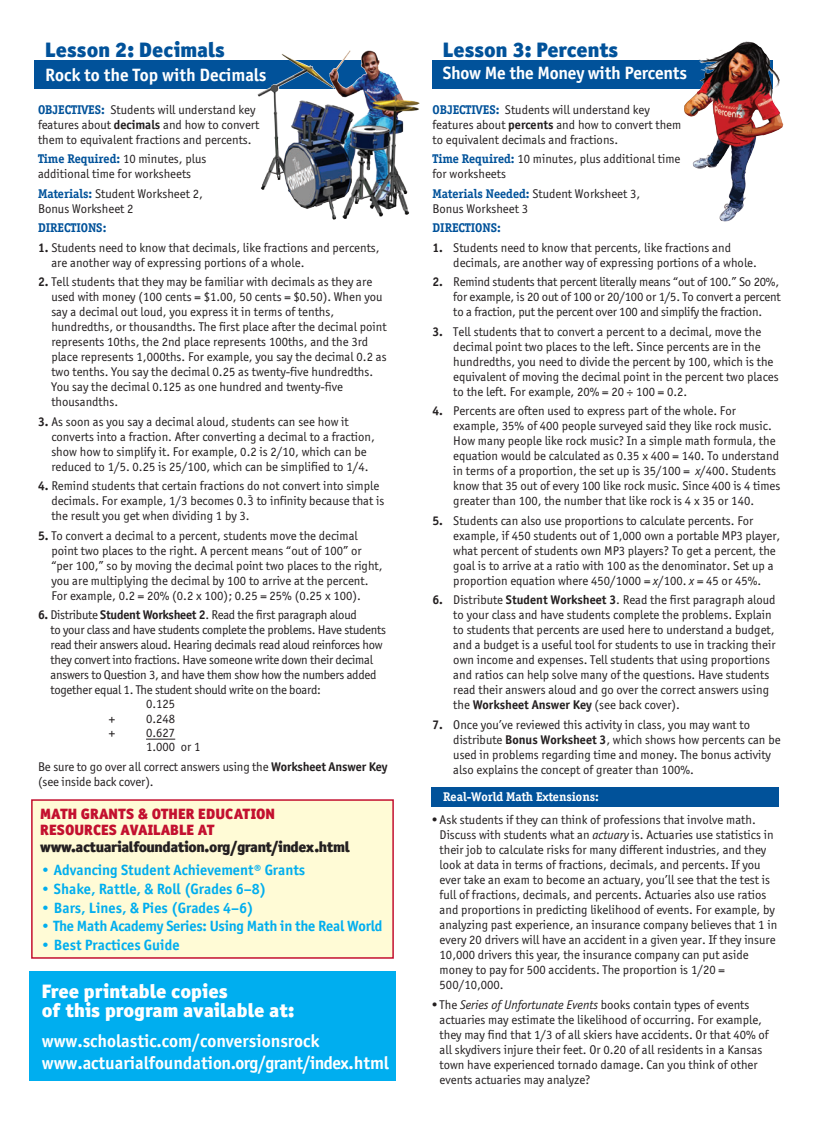
<style>
.page{position:relative;width:824px;height:1121px;background:#fff}
.page>*{position:absolute;margin:0;border:0;box-sizing:border-box;transform-origin:0 0}
.t1{font:900 21px "Officina San ITC";color:#01529a}
.t2{font:900 19.5px/19.5px "Officina San ITC";color:#fff}
.t3{font:700 18px/22.4px "Officina Sans";color:#fff}
.t4{font:700 15px "Officina Sans";color:#00aeef}
.t5{font:900 15px/16.5px "Officina San ITC";color:#c3102f}
.t6{font:900 15px "Officina San ITC";letter-spacing:-.03em;color:#231f20}
.t7{font:12.75px/15px "Officina Sans";color:#231f20}
.t8{font:12.75px "Officina Sans";letter-spacing:-.02em;color:#231f20}
.t9{font:700 12.75px "Officina Serif";color:#fff}
.t10{font:700 12.75px "Officina Serif";color:#01529a}
.s1{font-family:"Officina Serif";font-weight:700;color:#01529a}
.s2{font-weight:700}
.s3{font-family:"Officina Serif";font-weight:700}
.s4{font-family:"Officina San ITC";font-weight:900}
.s5{font-style:italic}
.s6{font-family:"Helvetica"}
</style>
<div class="page">
<div style="left:432px;top:787px;width:347px;height:20px;background:#01529a"></div>
<div style="left:32px;top:800px;width:361px;height:158px;background:#fffbd6"></div>
<div style="left:31px;top:799px;width:363px;height:159px;border:2px solid #c3102f"></div>
<svg style="left:146px;top:739px;width:29px;height:1px"></svg>
<div style="left:34px;top:60px;width:340px;height:29px;background:#01529a"></div>
<div style="left:29px;top:971px;width:366px;height:109px;background:#00aeef"></div>
<div style="left:432px;top:60px;width:340px;height:29px;background:#01529a"></div>
<img style="left:700px;top:43px;width:75px;height:178px">
<img style="left:272px;top:134px;width:137px;height:83px">
<h1 class="t1" style="left:45px;top:42px;width:181px">Lesson 2: Decimals</h1>
<h3 class="t3" style="left:45px;top:63px;width:223px">Rock to the Top with Decimals</h3>
<p class="t7" style="left:38px;top:102px;width:223px"><span class="s1">OBJECTIVES:</span> Students will understand key features about <span class="s2">decimals</span> and how to convert them to equivalent fractions and percents.</p>
<p class="t7" style="left:38px;top:151px;width:170px"><span class="s1">Time Required:</span> 10 minutes, plus additional time for worksheets</p>
<p class="t7" style="left:38px;top:186px;width:166px"><span class="s1">Materials:</span> Student Worksheet 2,<br>Bonus Worksheet 2</p>
<p class="t10" style="left:38px;top:220px;width:70px">DIRECTIONS:</p>
<p class="t7" style="left:51px;top:240px;width:330px;text-indent:-13px"><span class="s3">1.</span> Students need to know that decimals, like fractions and percents, are another way of expressing portions of a whole.</p>
<p class="t7" style="left:51px;top:274px;width:337px;text-indent:-13px"><span class="s3">2.</span> Tell students that they may be familiar with decimals as they are used with money (100 cents = $1.00, 50 cents = $0.50). When you say a decimal out loud, you express it in terms of tenths, hundredths, or thousandths. The first place after the decimal point represents 10ths, the 2nd place represents 100ths, and the 3rd place represents 1,000ths. For example, you say the decimal 0.2 as two tenths. You say the decimal 0.25 as twenty-five hundredths.<br>You say the decimal 0.125 as one hundred and twenty-five thousandths.</p>
<p class="t7" style="left:51px;top:413px;width:325px;text-indent:-13px"><span class="s3">3.</span> As soon as you say a decimal aloud, students can see how it converts into a fraction. After converting a decimal to a fraction, show how to simplify it. For example, 0.2 is 2/10, which can be reduced to 1/5. 0.25 is 25/100, which can be simplified to 1/4.</p>
<p class="t7" style="left:51px;top:478px;width:334px;text-indent:-13px"><span class="s3">4.</span> Remind students that certain fractions do not convert into simple decimals. For example, 1/3 becomes 0.<sup>¯</sup>3 to infinity because that is the result you get when dividing 1 by 3.</p>
<p class="t7" style="left:51px;top:528px;width:333px;text-indent:-13px"><span class="s3">5.</span> To convert a decimal to a percent, students move the decimal point two places to the right. A percent means “out of 100” or “per 100,” so by moving the decimal point two places to the right, you are multiplying the decimal by 100 to arrive at the percent.<br>For example, 0.2 = 20% (0.2 x 100); 0.25 = 25% (0.25 x 100).</p>
<p class="t8" style="left:38px;top:607px;width:320px"><span class="s3">6.</span> Distribute <span class="s2">Student Worksheet 2</span>. Read the first paragraph aloud</p>
<p class="t8" style="left:50px;top:622px;width:337px">to your class and have students complete the problems. Have students</p>
<p class="t8" style="left:50px;top:637px;width:333px">read their answers aloud. Hearing decimals read aloud reinforces how</p>
<p class="t8" style="left:50px;top:652px;width:324px">they convert into fractions. Have someone write down their decimal</p>
<p class="t8" style="left:50px;top:667px;width:327px">answers to Question 3, and have them show how the numbers added</p>
<p class="t8" style="left:50px;top:682px;width:272px">together equal 1. The student should write on the board:</p>
<p class="t7" style="left:146px;top:696px;width:31px">0.125</p>
<p class="t7" style="left:109px;top:711px;width:8px">+</p>
<p class="t7" style="left:146px;top:711px;width:31px">0.248</p>
<p class="t7" style="left:109px;top:725px;width:8px">+</p>
<p class="t7" style="left:146px;top:725px;width:56px;line-height:14.2px">0.627<br>1.000 or 1</p>
<p class="t7" style="left:38px;top:759px;width:351px">Be sure to go over all correct answers using the <span class="s2">Worksheet Answer Key </span>(see inside back cover).</p>
<p class="t5" style="left:40px;top:807px;width:236px">MATH GRANTS &amp; OTHER EDUCATION<br>RESOURCES AVAILABLE AT</p>
<p class="t6" style="left:40px;top:841px;width:311px">www.actuarialfoundation.org/grant/index.html</p>
<p class="t4" style="left:40px;top:861px;width:266px"><span class="s4">•</span> Advancing Student Achievement® Grants</p>
<p class="t4" style="left:40px;top:880px;width:228px"><span class="s4">•</span> Shake, Rattle, &amp; Roll (Grades 6–8)</p>
<p class="t4" style="left:40px;top:898px;width:215px"><span class="s4">•</span> Bars, Lines, &amp; Pies (Grades 4–6)</p>
<p class="t4" style="left:40px;top:917px;width:343px"><span class="s4">•</span> The Math Academy Series: Using Math in the Real World</p>
<p class="t4" style="left:40px;top:936px;width:141px"><span class="s4">•</span> Best Practices Guide</p>
<h2 class="t2" style="left:42px;top:983px;width:254px">Free printable copies<br>of this program available at:</h2>
<h3 class="t3" style="left:42px;top:1029px;width:349px">www.scholastic.com/conversionsrock www.actuarialfoundation.org/grant/index.html</h3>
<h1 class="t1" style="left:442px;top:42px;width:177px">Lesson 3: Percents</h1>
<h3 class="t3" style="left:442px;top:62px;width:246px">Show Me the Money with Percents</h3>
<p class="t7" style="left:432px;top:102px;width:250px"><span class="s1">OBJECTIVES:</span> Students will understand key features about <span class="s2">percents</span> and how to convert them to equivalent decimals and fractions.</p>
<p class="t7" style="left:432px;top:151px;width:249px"><span class="s1">Time Required:</span> 10 minutes, plus additional time for worksheets</p>
<p class="t7" style="left:432px;top:186px;width:209px"><span class="s1">Materials Needed:</span> Student Worksheet 3,<br>Bonus Worksheet 3</p>
<p class="t10" style="left:432px;top:220px;width:70px">DIRECTIONS:</p>
<p class="t7" style="left:453px;top:240px;width:305px;text-indent:-21px"><span class="s3">1.</span> Students need to know that percents, like fractions and decimals, are another way of expressing portions of a whole.</p>
<p class="t7" style="left:453px;top:274px;width:329px;text-indent:-21px"><span class="s3">2.</span> Remind students that percent literally means “out of 100.” So 20%, for example, is 20 out of 100 or 20/100 or 1/5. To convert a percent to a fraction, put the percent over 100 and simplify the fraction.</p>
<p class="t7" style="left:453px;top:323px;width:327px;text-indent:-21px"><span class="s3">3.</span> Tell students that to convert a percent to a decimal, move the decimal point two places to the left. Since percents are in the hundredths, you need to divide the percent by 100, which is the equivalent of moving the decimal point in the percent two places to the left. For example, 20% = 20 ÷ 100 = 0.2.</p>
<p class="t7" style="left:453px;top:403px;width:328px;text-indent:-21px"><span class="s3">4.</span> Percents are often used to express part of the whole. For example, 35% of 400 people surveyed said they like rock music.<br>How many people like rock music? In a simple math formula, the equation would be calculated as 0.35 x 400 = 140. To understand in terms of a proportion, the set up is 35/100 = <span class="s5">x</span>/400. Students know that 35 out of every 100 like rock music. Since 400 is 4 times greater than 100, the number that like rock is 4 x 35 or 140.</p>
<p class="t7" style="left:453px;top:513px;width:328px;text-indent:-21px"><span class="s3">5.</span> Students can also use proportions to calculate percents. For example, if 450 students out of 1,000 own a portable MP3 player, what percent of students own MP3 players? To get a percent, the goal is to arrive at a ratio with 100 as the denominator. Set up a proportion equation where 450/1000 = <span class="s5">x</span>/100. <span class="s5">x</span> = 45 or 45%.</p>
<p class="t7" style="left:453px;top:592px;width:324px;text-indent:-21px"><span class="s3">6.</span> Distribute <span class="s2">Student Worksheet 3</span>. Read the first paragraph aloud to your class and have students complete the problems. Explain to students that percents are used here to understand a budget, and a budget is a useful tool for students to use in tracking their own income and expenses. Tell students that using proportions and ratios can help solve many of the questions. Have students read their answers aloud and go over the correct answers using the <span class="s2">Worksheet Answer Key</span> (see back cover).</p>
<p class="t7" style="left:453px;top:716px;width:329px;text-indent:-21px"><span class="s3">7.</span> Once you’ve reviewed this activity in class, you may want to distribute <span class="s2">Bonus Worksheet 3</span>, which shows how percents can be used in problems regarding time and money. The bonus activity also explains the concept of greater than 100%.</p>
<p class="t9" style="left:443px;top:789px;width:157px">Real-World Math Extensions:</p>
<p class="t7" style="left:439px;top:812px;width:339px;text-indent:-7px"><span class="s6">•</span> Ask students if they can think of professions that involve math.<br>Discuss with students what an <span class="s5">actuary</span> is. Actuaries use statistics in their job to calculate risks for many different industries, and they look at data in terms of fractions, decimals, and percents. If you ever take an exam to become an actuary, you’ll see that the test is full of fractions, decimals, and percents. Actuaries also use ratios and proportions in predicting likelihood of events. For example, by analyzing past experience, an insurance company believes that 1 in every 20 drivers will have an accident in a given year. If they insure 10,000 drivers this year, the insurance company can put aside money to pay for 500 accidents. The proportion is 1/20 = 500/10,000.</p>
<p class="t7" style="left:439px;top:996px;width:330px;text-indent:-7px"><span class="s6">•</span> The <span class="s5">Series of Unfortunate Events</span> books contain types of events actuaries may estimate the likelihood of occurring. For example, they may find that 1/3 of all skiers have accidents. Or that 40% of all skydivers injure their feet. Or 0.20 of all residents in a Kansas town have experienced tornado damage. Can you think of other events actuaries may analyze?</p>
</div>
